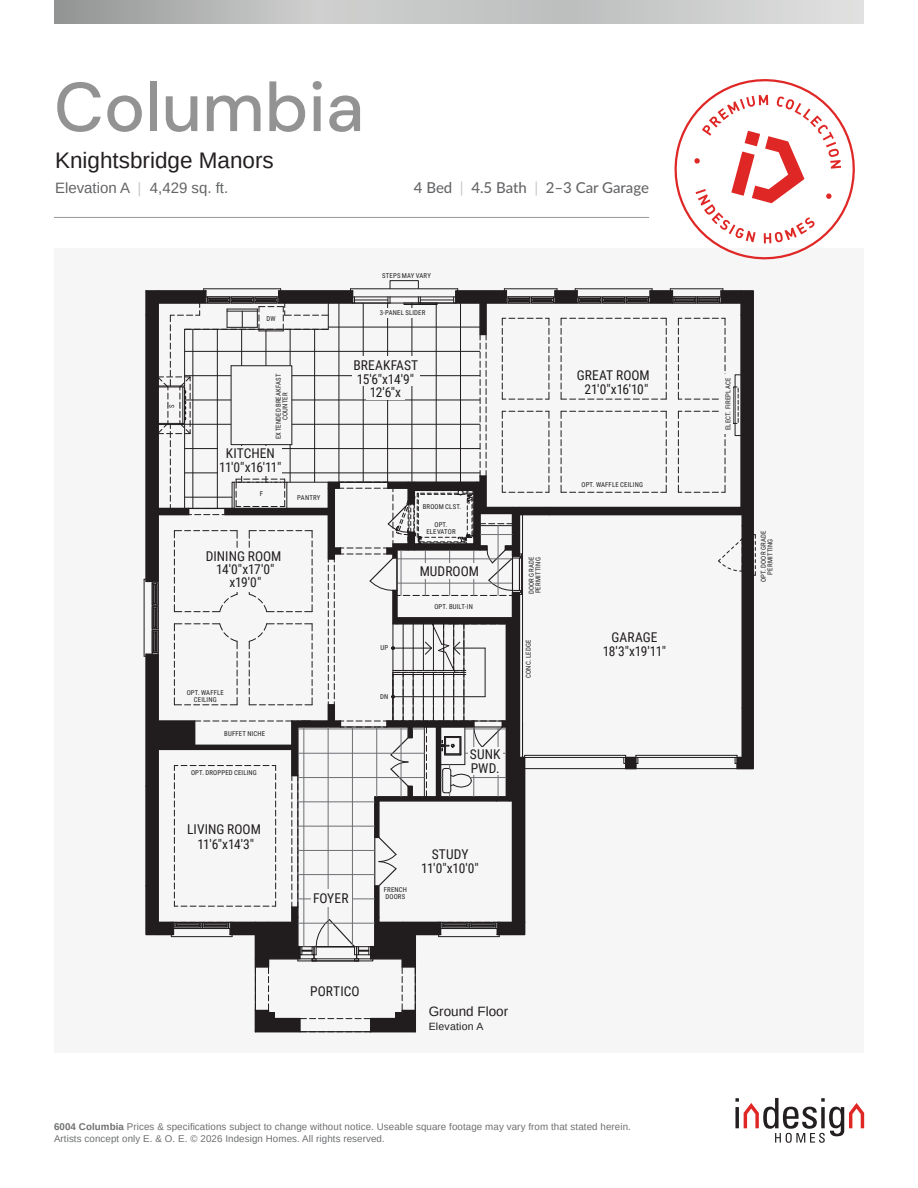
<style>
.page{position:relative;width:918px;height:1188px;background:#fff}
.page>*{position:absolute;margin:0;border:0;box-sizing:border-box;transform-origin:0 0}
.t1{font:500 69px "DM Sans";color:#929392}
.t2{font:22.5px "Arimo";color:#231f20}
.t3{font:500 15px "Lato";color:#636466}
.t4{font:15px "Arimo";color:#636466}
.t5{font:13.5px/13.5px "Roboto Condensed";color:#231f20;text-align:center}
.t6{font:13.5px "Arimo";color:#231f20}
.t7{font:10.5px "Arimo";letter-spacing:.02em;color:#231f20}
.t8{font:9.75px/12px "Arimo";letter-spacing:.01em;color:#6d6f71}
.t9{font:6.75px/6.8px "Roboto Condensed";letter-spacing:.025em;color:#231f20;text-align:center}
.s1{color:#c7c9cb}
.s2{font-weight:700}
</style>
<div class="page">
<svg style="left:735px;top:1098px;width:129px;height:45px"></svg>
<svg style="left:54px;top:0;width:810px;height:24px;background:#c1c3c2"></svg>
<hr style="left:54px;top:217px;width:595px;height:1px;background:#949698">
<div style="left:54px;top:248px;width:810px;height:805px;background:#f6f6f7"></div>
<hr style="left:204px;top:288px;width:77px;height:1px;background:#231f20">
<hr style="left:575px;top:288px;width:77px;height:1px;background:#231f20">
<hr style="left:504px;top:288px;width:53px;height:1px;background:#231f20">
<hr style="left:670px;top:288px;width:53px;height:1px;background:#231f20">
<hr style="left:350px;top:288px;width:108px;height:1px;background:#231f20">
<div style="left:390px;top:280px;width:29px;height:9px;border:1px solid #231f20"></div>
<svg style="left:144px;top:289px;width:612px;height:744px"></svg>
<svg style="left:146px;top:654px;width:194px;height:281px"></svg>
<div style="left:269px;top:1012px;width:6px;height:7px;background:#231f20"></div>
<div style="left:395px;top:1012px;width:7px;height:7px;background:#231f20"></div>
<div style="left:203px;top:549px;width:85px;height:43px;background:#f6f6f7"></div>
<div style="left:311px;top:889px;width:41px;height:17px;background:#f6f6f7"></div>
<div style="left:468px;top:748px;width:34px;height:27px;background:#f6f6f7"></div>
<div style="left:415px;top:564px;width:67px;height:15px;background:#f6f6f7"></div>
<div style="left:218px;top:446px;width:64px;height:30px;background:#f6f6f7"></div>
<div style="left:352px;top:356px;width:68px;height:30px;background:#f6f6f7"></div>
<div style="left:721px;top:375px;width:12px;height:59px;background:#f6f6f7"></div>
<div style="left:366px;top:369px;width:39px;height:30px;background:#f6f6f7"></div>
<div style="left:375px;top:309px;width:55px;height:9px;background:#f6f6f7"></div>
<svg style="left:674px;top:79px;width:181px;height:181px"></svg>
<p class="t1" style="left:54px;top:64px;width:312px">Columbia</p>
<h2 class="t2" style="left:55px;top:146px;width:220px">Knightsbridge Manors</h2>
<p class="t4" style="left:55px;top:178px;width:175px">Elevation A <span class="s1">|</span> 4,429 sq. ft.</p>
<p class="t3" style="left:414px;top:177px;width:237px">4 Bed <span class="s1">|</span> 4.5 Bath <span class="s1">|</span> 2–3 Car Garage</p>
<p class="t9" style="left:168px;top:408px;width:5px;rotate:-90deg">S</p>
<p class="t9" style="left:267px;top:315px;width:11px">DW</p>
<p class="t9" style="left:275px;top:439px;width:67px;rotate:-90deg">EXTENDED BREAKFAST<br>COUNTER</p>
<h3 class="t5" style="left:226px;top:446px;width:51px">KITCHEN</h3>
<h3 class="t5" style="left:219px;top:460px;width:64px">11'0"x16'11"</h3>
<p class="t9" style="left:260px;top:490px;width:5px">F</p>
<p class="t9" style="left:297px;top:494px;width:25px">PANTRY</p>
<h3 class="t5" style="left:206px;top:549px;width:77px">DINING ROOM</h3>
<h3 class="t5" style="left:216px;top:562px;width:60px">14'0"x17'0" x19'0"</h3>
<p class="t9" style="left:187px;top:689px;width:39px">OPT. WAFFLE<br>CEILING</p>
<p class="t9" style="left:224px;top:730px;width:43px">BUFFET NICHE</p>
<p class="t9" style="left:191px;top:769px;width:67px">OPT. DROPPED CEILING</p>
<p class="t9" style="left:382px;top:272px;width:50px">STEPS MAY VARY</p>
<p class="t9" style="left:380px;top:309px;width:47px">3-PANEL SLIDER</p>
<h3 class="t5" style="left:353px;top:358px;width:66px">BREAKFAST</h3>
<h3 class="t5" style="left:357px;top:372px;width:59px">15'6"x14'9"<br>12'6"x</h3>
<p class="t9" style="left:423px;top:503px;width:40px">BROOM CLST.</p>
<p class="t9" style="left:426px;top:521px;width:31px">OPT.<br>ELEVATOR</p>
<h3 class="t5" style="left:420px;top:564px;width:61px">MUDROOM</h3>
<p class="t9" style="left:380px;top:644px;width:9px">UP</p>
<p class="t9" style="left:380px;top:693px;width:10px">DN</p>
<p class="t9" style="left:434px;top:603px;width:40px">OPT. BUILT-IN</p>
<h3 class="t5" style="left:470px;top:747px;width:32px;text-align:left">SUNK<br>PWD.</h3>
<h3 class="t5" style="left:187px;top:822px;width:75px">LIVING ROOM</h3>
<h3 class="t5" style="left:198px;top:837px;width:58px">11'6"x14'3"</h3>
<h3 class="t5" style="left:313px;top:891px;width:37px">FOYER</h3>
<p class="t9" style="left:384px;top:886px;width:25px;text-align:left">FRENCH<br>DOORS</p>
<h3 class="t5" style="left:432px;top:847px;width:38px">STUDY</h3>
<h3 class="t5" style="left:421px;top:861px;width:59px">11'0"x10'0"</h3>
<p class="t9" style="left:528px;top:594px;width:38px;text-align:left;rotate:-90deg">DOOR GRADE<br>PERMITTING</p>
<p class="t9" style="left:525px;top:678px;width:40px;rotate:-90deg">CONC. LEDGE</p>
<h3 class="t5" style="left:577px;top:368px;width:75px">GREAT ROOM</h3>
<h3 class="t5" style="left:585px;top:382px;width:65px">21'0"x16'10"</h3>
<p class="t9" style="left:581px;top:481px;width:63px">OPT. WAFFLE CEILING</p>
<h3 class="t5" style="left:611px;top:630px;width:48px">GARAGE</h3>
<h3 class="t5" style="left:603px;top:644px;width:65px">18'3"x19'11"</h3>
<h3 class="t5" style="left:310px;top:984px;width:51px">PORTICO</h3>
<p class="t6" style="left:429px;top:1003px;width:81px">Ground Floor</p>
<p class="t7" style="left:429px;top:1020px;width:56px">Elevation A</p>
<p class="t8" style="left:54px;top:1120px;width:578px"><span class="s2">6004 Columbia</span> Prices &amp; specifications subject to change without notice. Useable square footage may vary from that stated herein.<br>Artists concept only E. &amp; O. E. © 2026 Indesign Homes. All rights reserved.</p>
<p class="t9" style="left:724px;top:430px;width:54px;rotate:-90deg">ELECT. FIREPLACE</p>
<p class="t9" style="left:760px;top:582px;width:53px;rotate:-90deg">OPT. DOOR GRADE<br>PERMITTING</p>
</div>
